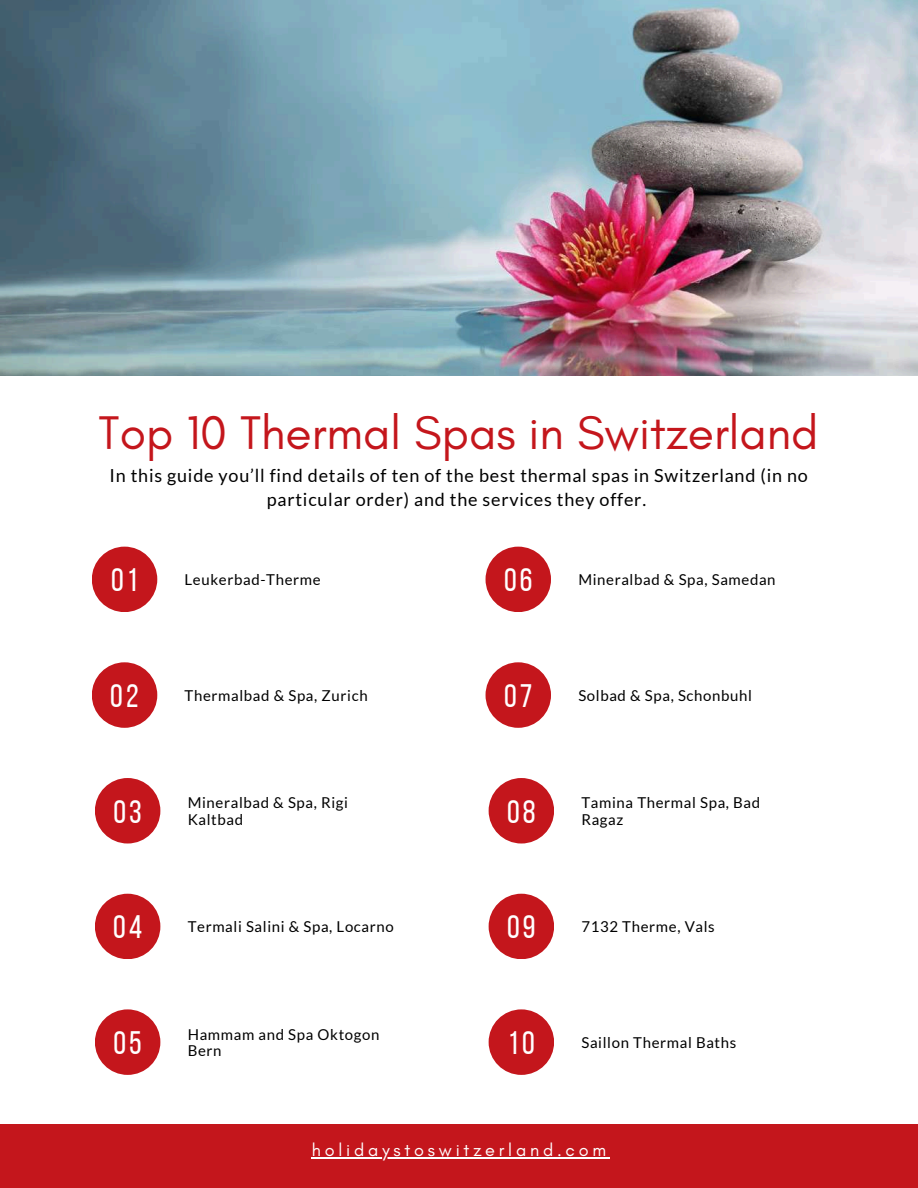
<style>
.page{position:relative;width:918px;height:1188px;background:#fff}
.page>*{position:absolute;margin:0;border:0;box-sizing:border-box;transform-origin:0 0}
.t1{font:48px "Glacial Indifference";color:#c4161c}
.t2{font:32.55px "Bebas Neue";letter-spacing:.1em;color:#fff}
.t3{font:18px/24.3px "Lato";letter-spacing:.045em;color:#000;text-align:center}
.t4{font:18px "Glacial Indifference";letter-spacing:.21em;color:#fff}
.t5{font:15px "Lato";letter-spacing:.045em;color:#000}
</style>
<div class="page">
<div style="left:95px;top:1009px;width:65px;height:66px;background:#c4161c;border-radius:50%"></div>
<div style="left:489px;top:1009px;width:65px;height:66px;background:#c4161c;border-radius:50%"></div>
<img style="left:0;top:0;width:918px;height:376px">
<div style="left:95px;top:894px;width:65px;height:65px;background:#c4161c;border-radius:50%"></div>
<div style="left:489px;top:894px;width:65px;height:65px;background:#c4161c;border-radius:50%"></div>
<div style="left:95px;top:778px;width:65px;height:66px;background:#c4161c;border-radius:50%"></div>
<div style="left:489px;top:778px;width:65px;height:66px;background:#c4161c;border-radius:50%"></div>
<div style="left:92px;top:662px;width:65px;height:66px;background:#c4161c;border-radius:50%"></div>
<div style="left:486px;top:662px;width:65px;height:66px;background:#c4161c;border-radius:50%"></div>
<div style="left:92px;top:547px;width:65px;height:65px;background:#c4161c;border-radius:50%"></div>
<div style="left:486px;top:547px;width:65px;height:65px;background:#c4161c;border-radius:50%"></div>
<div style="left:0;top:1125px;width:918px;height:63px;background:#c4161c"></div>
<hr style="left:312px;top:1158px;width:298px;height:1px;background:#fff">
<h1 class="t1" style="left:99px;top:404px;width:722px">Top 10 Thermal Spas in Switzerland</h1>
<p class="t3" style="left:109px;top:463px;width:700px">In this guide you’ll find details of ten of the best thermal spas in Switzerland (in no particular order) and the services they offer.</p>
<h2 class="t2" style="left:111px;top:567px;width:28px">01</h2>
<p class="t5" style="left:185px;top:570px;width:138px">Leukerbad-Therme</p>
<h2 class="t2" style="left:504px;top:567px;width:30px">06</h2>
<p class="t5" style="left:578px;top:570px;width:199px">Mineralbad &amp; Spa, Samedan</p>
<h2 class="t2" style="left:110px;top:683px;width:30px">02</h2>
<p class="t5" style="left:185px;top:686px;width:185px">Thermalbad &amp; Spa, Zurich</p>
<h2 class="t2" style="left:504px;top:683px;width:30px">07</h2>
<p class="t5" style="left:578px;top:686px;width:175px">Solbad &amp; Spa, Schonbuhl</p>
<h2 class="t2" style="left:113px;top:798px;width:30px">03</h2>
<p class="t5" style="left:188px;top:793px;width:162px">Mineralbad &amp; Spa, Rigi</p>
<p class="t5" style="left:188px;top:810px;width:57px">Kaltbad</p>
<h2 class="t2" style="left:507px;top:798px;width:30px">08</h2>
<p class="t5" style="left:581px;top:793px;width:180px">Tamina Thermal Spa, Bad</p>
<p class="t5" style="left:581px;top:810px;width:44px">Ragaz</p>
<h2 class="t2" style="left:113px;top:914px;width:30px">04</h2>
<p class="t5" style="left:188px;top:917px;width:208px">Termali Salini &amp; Spa, Locarno</p>
<h2 class="t2" style="left:507px;top:914px;width:30px">09</h2>
<p class="t5" style="left:581px;top:917px;width:135px">7132 Therme, Vals</p>
<h2 class="t2" style="left:113px;top:1030px;width:30px">05</h2>
<p class="t5" style="left:188px;top:1025px;width:193px">Hammam and Spa Oktogon</p>
<p class="t5" style="left:188px;top:1041px;width:35px">Bern</p>
<h2 class="t2" style="left:508px;top:1030px;width:28px">10</h2>
<p class="t5" style="left:581px;top:1033px;width:156px">Saillon Thermal Baths</p>
<p class="t4" style="left:312px;top:1139px;width:296px">holidaystoswitzerland.com</p>
</div>
